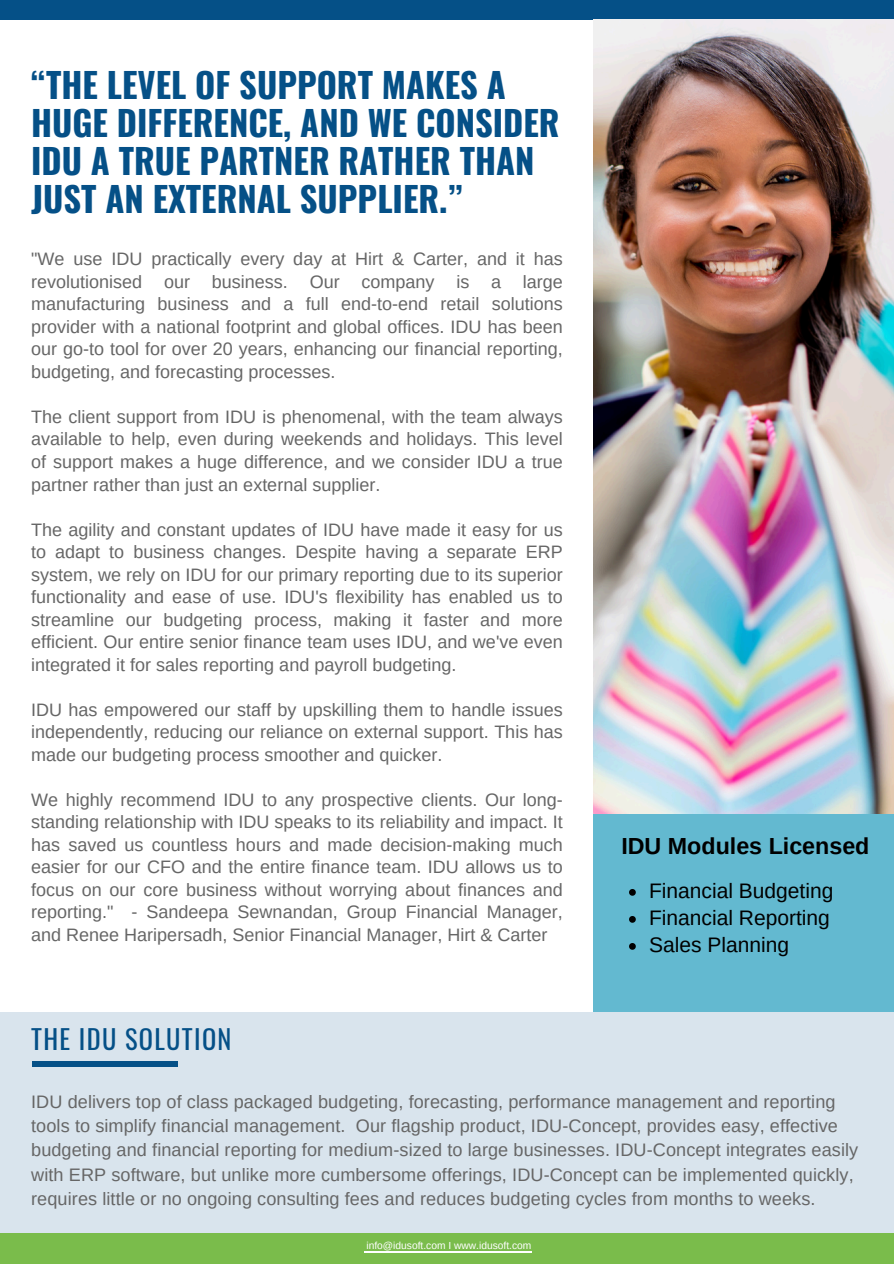
<style>
.page{position:relative;width:894px;height:1264px;background:#fff}
.page>*{position:absolute;margin:0;border:0;box-sizing:border-box;transform-origin:0 0}
.t1{font:700 34.5px/38.2px "Oswald";color:#055087}
.t2{font:26.4px "Oswald";letter-spacing:.05em;color:#055087}
.t3{font:700 23.25px "Arimo";color:#000}
.t4{font:21px "Arimo";color:#000}
.t5{font:18.15px/24.2px "Arimo";letter-spacing:.005em;color:#666}
.t6{font:18px/22.5px "Arimo";color:#666;text-align:justify}
.t7{font:10.2px "Arimo";color:#fff}
</style>
<div class="page">
<div style="left:0;top:0;width:893px;height:20px;background:#055087"></div>
<div style="left:0;top:1011px;width:893px;height:252px;background:#d9e4ed"></div>
<div style="left:33px;top:1061px;width:145px;height:6px;background:#055087"></div>
<div style="left:0;top:1233px;width:893px;height:30px;background:#7abc4b"></div>
<div style="left:593px;top:813px;width:300px;height:198px;background:#63b9d0"></div>
<img style="left:593px;top:20px;width:300px;height:793px">
<hr style="left:366px;top:1250px;width:165px;height:2px;background:#fff">
<svg style="left:629px;top:889px;width:6px;height:6px"></svg>
<svg style="left:629px;top:916px;width:6px;height:6px"></svg>
<svg style="left:629px;top:943px;width:6px;height:6px"></svg>
<p class="t1" style="left:31px;top:64px;width:529px">“THE LEVEL OF SUPPORT MAKES A<br>HUGE DIFFERENCE, AND WE CONSIDER<br>IDU A TRUE PARTNER RATHER THAN<br>JUST AN EXTERNAL SUPPLIER.”</p>
<h5 class="t6" style="left:31px;top:248px;width:533px">"We use IDU practically every day at Hirt &amp; Carter, and it has revolutionised our business. Our company is a large manufacturing business and a full end-to-end retail solutions provider with a national footprint and global offices. IDU has been our go-to tool for over 20 years, enhancing our financial reporting, budgeting, and forecasting processes.</h5>
<h5 class="t6" style="left:31px;top:405px;width:533px">The client support from IDU is phenomenal, with the team always available to help, even during weekends and holidays. This level of support makes a huge difference, and we consider IDU a true partner rather than just an external supplier.</h5>
<h5 class="t6" style="left:31px;top:518px;width:533px">The agility and constant updates of IDU have made it easy for us to adapt to business changes. Despite having a separate ERP system, we rely on IDU for our primary reporting due to its superior functionality and ease of use. IDU's flexibility has enabled us to streamline our budgeting process, making it faster and more efficient. Our entire senior finance team uses IDU, and we've even integrated it for sales reporting and payroll budgeting.</h5>
<h5 class="t6" style="left:31px;top:698px;width:533px">IDU has empowered our staff by upskilling them to handle issues independently, reducing our reliance on external support. This has made our budgeting process smoother and quicker.</h5>
<h5 class="t6" style="left:31px;top:788px;width:533px">We highly recommend IDU to any prospective clients. Our long&shy;standing relationship with IDU speaks to its reliability and impact. It has saved us countless hours and made decision-making much easier for our CFO and the entire finance team. IDU allows us to focus on our core business without worrying about finances and reporting." - Sandeepa Sewnandan, Group Financial Manager, and Renee Haripersadh, Senior Financial Manager, Hirt &amp; Carter</h5>
<h3 class="t2" style="left:31px;top:1018px;width:202px">THE IDU SOLUTION</h3>
<p class="t3" style="left:621px;top:833px;width:249px">IDU Modules Licensed</p>
<p class="t4" style="left:648px;top:879px;width:186px">Financial Budgeting</p>
<h2 class="t4" style="left:648px;top:906px;width:182px">Financial Reporting</h2>
<h5 class="t4" style="left:648px;top:933px;width:142px">Sales Planning</h5>
<p class="t5" style="left:31px;top:1089px;width:828px">IDU delivers top of class packaged budgeting, forecasting, performance management and reporting tools to simplify financial management. Our flagship product, IDU-Concept, provides easy, effective budgeting and financial reporting for medium-sized to large businesses. IDU-Concept integrates easily with ERP software, but unlike more cumbersome offerings, IDU-Concept can be implemented quickly, requires little or no ongoing consulting fees and reduces budgeting cycles from months to weeks.</p>
<p class="t7" style="left:366px;top:1239px;width:166px">info@idusoft.com I www.idusoft.com</p>
</div>
